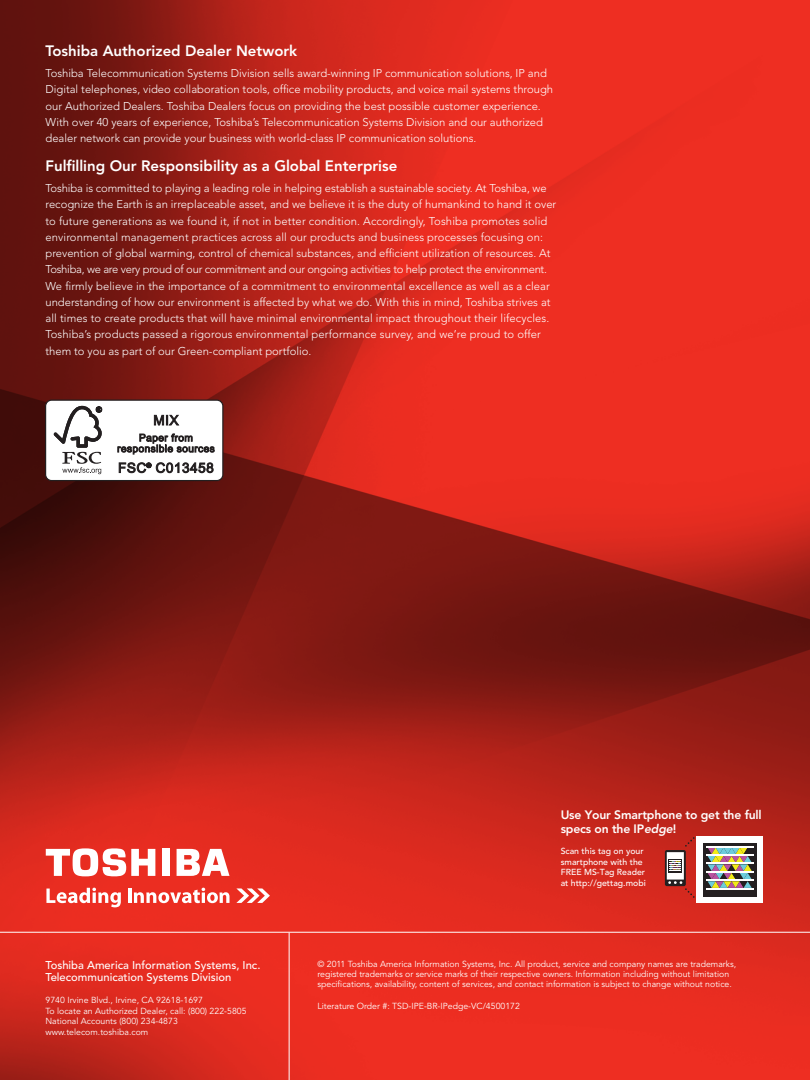
<style>
.page{position:relative;width:810px;height:1080px;background:#fff}
.page>*{position:absolute;margin:0;border:0;box-sizing:border-box;transform-origin:0 0}
.t1{font:800 15px "Avenir";color:#fff}
.t2{font:800 12.12px/14.6px "Avenir";letter-spacing:-.015em;color:#fff}
.body_copy_AH{font:300 11.25px/16.2px "Avenir";color:#fff}
.body_copy{font:500 11.25px/12.5px "Avenir";color:#fff}
.legal{font:8.75px/10.5px "Avenir";color:#fff}
.t3{font:500 8.75px/10.5px "Avenir";color:#fff}
.s1{font-style:italic}
</style>
<div class="page">
<img style="left:0;top:0;width:810px;height:1080px">
<hr style="left:289px;top:933px;width:1px;height:147px;background:#fff">
<hr style="left:0;top:932px;width:810px;height:1px;background:#fff">
<svg style="left:236px;top:888px;width:34px;height:15px"></svg>
<svg style="left:46px;top:888px;width:75px;height:19px"></svg>
<hr style="left:128px;top:889px;width:3px;height:14px;background:#fff">
<svg style="left:134px;top:888px;width:96px;height:15px"></svg>
<div style="left:162px;top:849px;width:8px;height:27px;background:#fff"></div>
<svg style="left:177px;top:849px;width:53px;height:27px"></svg>
<svg style="left:46px;top:848px;width:109px;height:29px"></svg>
<svg style="left:665px;top:837px;width:30px;height:61px"></svg>
<div style="left:696px;top:836px;width:67px;height:67px;background:#fff"></div>
<div style="left:703px;top:843px;width:53px;height:53px;background:#231f20"></div>
<hr style="left:706px;top:888px;width:48px;height:2px;background:#fff">
<hr style="left:706px;top:879px;width:48px;height:2px;background:#fff">
<hr style="left:706px;top:871px;width:48px;height:2px;background:#fff">
<hr style="left:706px;top:863px;width:48px;height:1px;background:#fff">
<svg style="left:708px;top:848px;width:44px;height:40px"></svg>
<hr style="left:706px;top:854px;width:48px;height:2px;background:#fff">
<hr style="left:706px;top:846px;width:48px;height:2px;background:#fff">
<svg style="left:45px;top:400px;width:178px;height:81px"></svg>
<h2 class="t1" style="left:45px;top:42px;width:253px">Toshiba Authorized Dealer Network</h2>
<p class="body_copy_AH" style="left:45px;top:65px;width:509px">Toshiba Telecommunication Systems Division sells award-winning IP communication solutions, IP and Digital telephones, video collaboration tools, office mobility products, and voice mail systems through our Authorized Dealers. Toshiba Dealers focus on providing the best possible customer experience.<br>With over 40 years of experience, Toshiba’s Telecommunication Systems Division and our authorized dealer network can provide your business with world-class IP communication solutions.</p>
<h2 class="t1" style="left:45px;top:157px;width:354px">Fulfilling Our Responsibility as a Global Enterprise</h2>
<p class="body_copy_AH" style="left:45px;top:180px;width:512px">Toshiba is committed to playing a leading role in helping establish a sustainable society. At Toshiba, we recognize the Earth is an irreplaceable asset, and we believe it is the duty of humankind to hand it over to future generations as we found it, if not in better condition. Accordingly, Toshiba promotes solid environmental management practices across all our products and business processes focusing on: prevention of global warming, control of chemical substances, and efficient utilization of resources. At Toshiba, we are very proud of our commitment and our ongoing activities to help protect the environment.<br>We firmly believe in the importance of a commitment to environmental excellence as well as a clear understanding of how our environment is affected by what we do. With this in mind, Toshiba strives at all times to create products that will have minimal environmental impact throughout their lifecycles.<br>Toshiba’s products passed a rigorous environmental performance survey, and we’re proud to offer them to you as part of our Green-compliant portfolio.</p>
<p class="body_copy" style="left:45px;top:959px;width:217px">Toshiba America Information Systems, Inc.<br>Telecommunication Systems Division</p>
<p class="legal" style="left:45px;top:995px;width:203px">9740 Irvine Blvd., Irvine, CA 92618-1697<br>To locate an Authorized Dealer, call: (800) 222-5805<br>National Accounts (800) 234-4873 www.telecom.toshiba.com</p>
<p class="t2" style="left:561px;top:807px;width:203px">Use Your Smartphone to get the full specs on the IP<span class="s1">edge</span>!</p>
<p class="t3" style="left:561px;top:846px;width:87px">Scan this tag on your smartphone with the<br>FREE MS-Tag Reader at http://gettag.mobi</p>
<p class="legal" style="left:317px;top:959px;width:420px;line-height:10px">© 2011 Toshiba America Information Systems, Inc. All product, service and company names are trademarks, registered trademarks or service marks of their respective owners. Information including without limitation specifications, availability, content of services, and contact information is subject to change without notice.</p>
<p class="legal" style="left:317px;top:1001px;width:204px">Literature Order #: TSD-IPE-BR-IPedge-VC/4500172</p>
</div>
